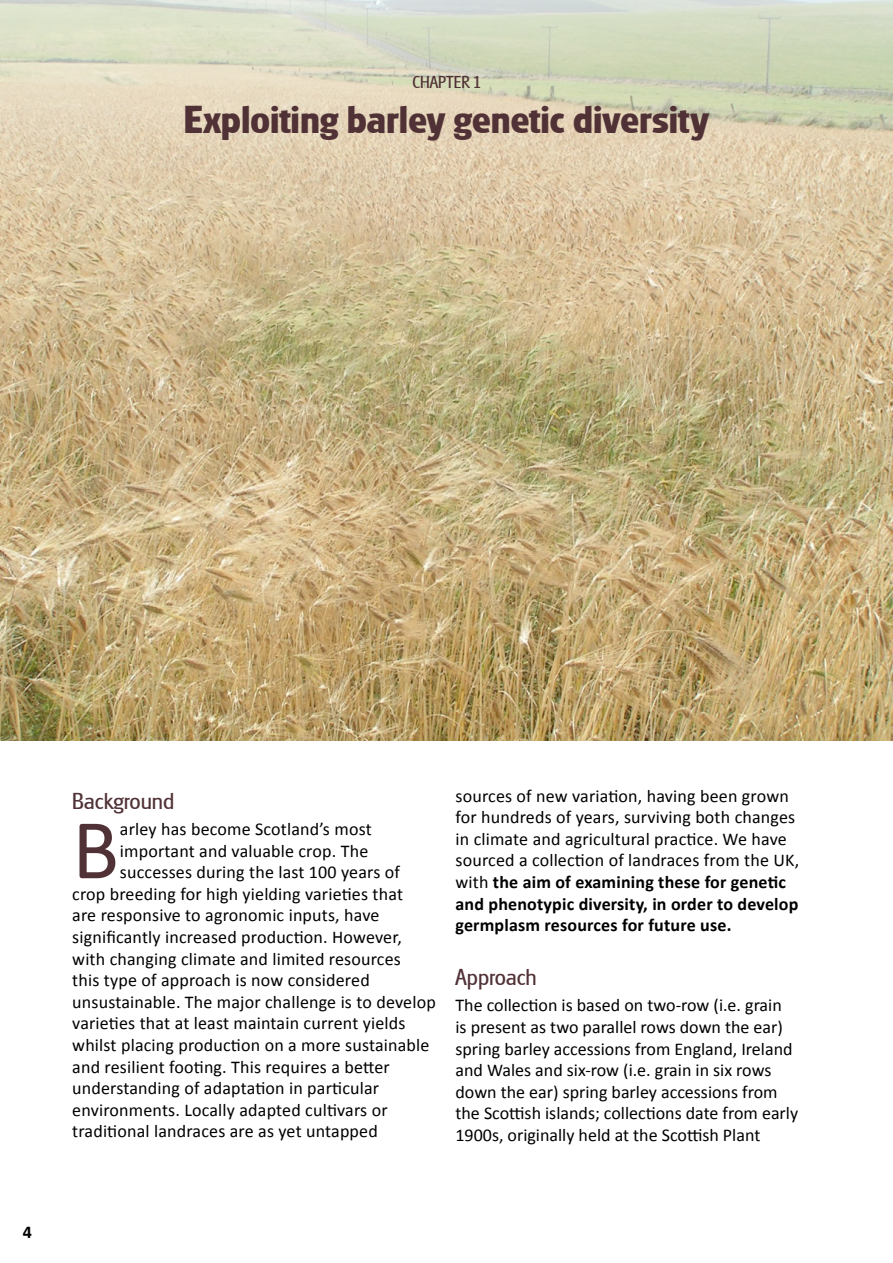
<style>
.page{position:relative;width:893px;height:1263px;background:#fff}
.page>*{position:absolute;margin:0;border:0;box-sizing:border-box;transform-origin:0 0}
.t1{font:86.1px "Calibri";color:#503136}
.t2{font:700 40.5px "Glasgow RR";color:#503136}
.t3{font:24px "Glasgow RR";color:#503136}
.t4{font:18px/21.6px "Calibri";letter-spacing:.01em;color:#000}
.t5{font:18px "Glasgow RR";color:#503136}
.t6{font:700 18px "Calibri";color:#000}
.s1{font-weight:700}
</style>
<div class="page">
<img style="left:0;top:0;width:892px;height:741px">
<p class="t5" style="left:413px;top:72px;width:69px">CHAPTER 1</p>
<h2 class="t2" style="left:184px;top:96px;width:526px">Exploiting barley genetic diversity</h2>
<p class="t6" style="left:23px;top:1221px;width:11px">4</p>
<h3 class="t3" style="left:72px;top:788px;width:104px">Background</h3>
<h1 class="t1" style="left:72px;top:795px;width:48px">B</h1>
<p class="t4" style="left:120px;top:818px;width:253px">arley has become Scotland’s most</p>
<p class="t4" style="left:120px;top:840px;width:250px">important and valuable crop. The</p>
<p class="t4" style="left:120px;top:861px;width:281px">successes during the last 100 years of</p>
<p class="t4" style="left:72px;top:883px;width:332px">crop breeding for high yielding varieties that</p>
<p class="t4" style="left:72px;top:905px;width:309px">are responsive to agronomic inputs, have</p>
<p class="t4" style="left:72px;top:926px;width:331px">significantly increased production. However,</p>
<p class="t4" style="left:72px;top:948px;width:330px">with changing climate and limited resources</p>
<p class="t4" style="left:72px;top:969px;width:299px">this type of approach is now considered</p>
<p class="t4" style="left:72px;top:991px;width:365px">unsustainable. The major challenge is to develop</p>
<p class="t4" style="left:72px;top:1013px;width:335px">varieties that at least maintain current yields</p>
<p class="t4" style="left:72px;top:1034px;width:359px">whilst placing production on a more sustainable</p>
<p class="t4" style="left:72px;top:1056px;width:319px">and resilient footing. This requires a better</p>
<p class="t4" style="left:72px;top:1077px;width:308px">understanding of adaptation in particular</p>
<p class="t4" style="left:72px;top:1099px;width:317px">environments. Locally adapted cultivars or</p>
<p class="t4" style="left:72px;top:1121px;width:307px">traditional landraces are as yet untapped</p>
<p class="t4" style="left:455px;top:785px;width:345px">sources of new variation, having been grown for hundreds of years, surviving both changes in climate and agricultural practice. We have sourced a collection of landraces from the UK, with <span class="s1">the aim of examining these for genetic and phenotypic diversity, in order to develop germplasm resources for future use.</span></p>
<h3 class="t3" style="left:455px;top:964px;width:83px">Approach</h3>
<p class="t4" style="left:455px;top:995px;width:344px">The collection is based on two-row (i.e. grain<br>is present as two parallel rows down the ear) spring barley accessions from England, Ireland and Wales and six-row (i.e. grain in six rows down the ear) spring barley accessions from the Scottish islands; collections date from early 1900s, originally held at the Scottish Plant</p>
</div>
